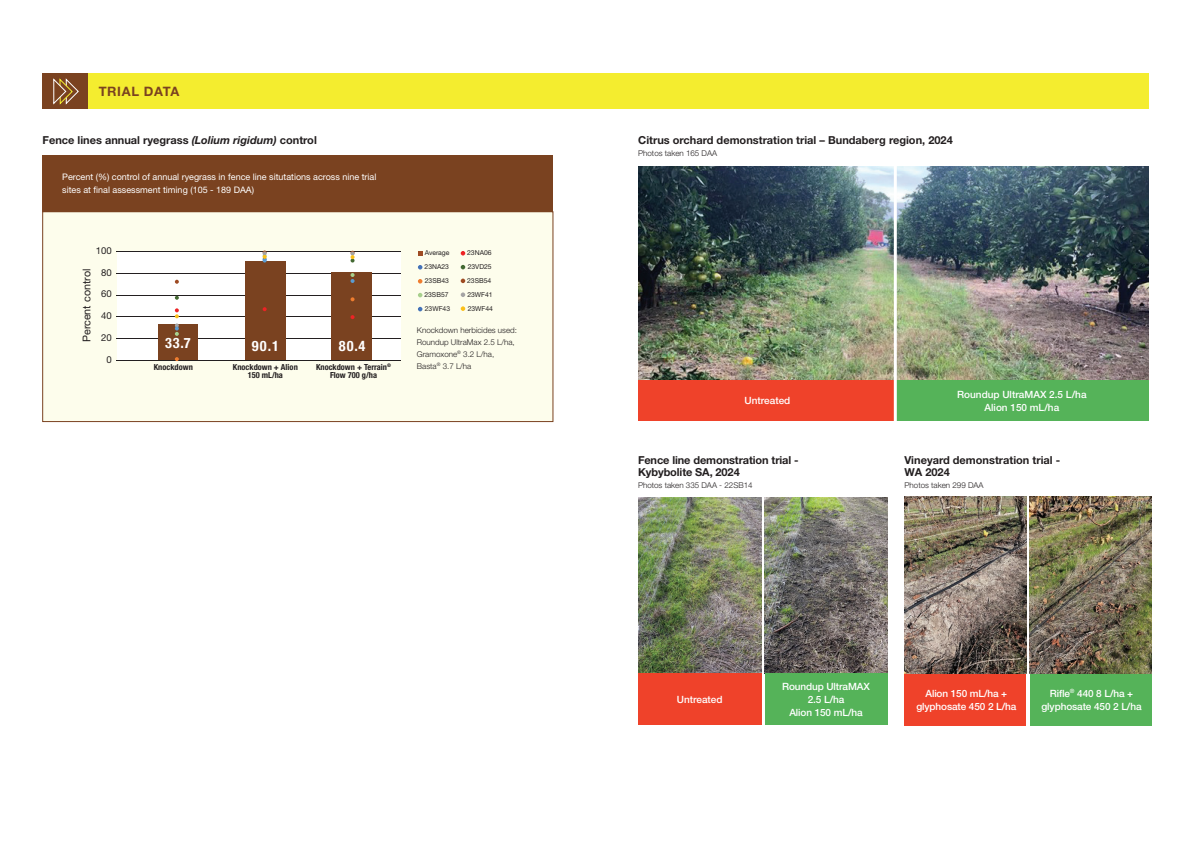
<style>
.page{position:relative;width:1191px;height:842px;background:#fff}
.page>*{position:absolute;margin:0;border:0;box-sizing:border-box;transform-origin:0 0}
.t1{font:700 condensed 14.3px "Helvetica Neue LT Pro";color:#fff}
.t2{font:700 13px "Helvetica Neue LT Pro";letter-spacing:.05em;color:#7a4220}
.t3{font:700 11px/12px "Helvetica Neue LT Pro";color:#231f20}
.t4{font:10.8px "Helvetica Neue LT Pro";color:#231f20}
.t5{font:500 10px/13px "Helvetica Neue LT Pro";letter-spacing:-.01em;color:#fff;text-align:center}
.t6{font:9.6px "Helvetica Neue LT Pro";color:#231f20}
.t7{font:9px/13px "Helvetica Neue LT Pro";color:#fff}
.t8{font:700 condensed 8.4px/8.4px "Helvetica Neue LT Pro";color:#231f20;text-align:center}
.t9{font:300 8px/12px "Helvetica Neue LT Pro";color:#231f20}
.t10{font:6.8px/14px "Helvetica Neue LT Pro";color:#231f20}
.s1{font-style:italic}
</style>
<div class="page">
<div style="left:904px;top:672px;width:122px;height:53px;background:#ef422a"></div>
<div style="left:1029px;top:673px;width:122px;height:52px;background:#55b359"></div>
<img style="left:638px;top:497px;width:123px;height:176px">
<img style="left:1029px;top:496px;width:122px;height:178px">
<img style="left:638px;top:167px;width:510px;height:213px">
<img style="left:765px;top:497px;width:122px;height:176px">
<img style="left:904px;top:496px;width:122px;height:178px">
<div style="left:638px;top:380px;width:255px;height:41px;background:#ef422a"></div>
<div style="left:895px;top:380px;width:253px;height:41px;background:#55b359"></div>
<div style="left:638px;top:673px;width:123px;height:52px;background:#ef422a"></div>
<div style="left:765px;top:673px;width:122px;height:52px;background:#55b359"></div>
<div style="left:43px;top:212px;width:510px;height:210px;background:#fdfdec;border:1px solid #7a4220"></div>
<div style="left:43px;top:155px;width:510px;height:57px;background:#7a4220"></div>
<div style="left:117px;top:251px;width:284px;height:109px;background:#fff"></div>
<hr style="left:116px;top:251px;width:285px;height:1px;background:#231f20">
<hr style="left:116px;top:273px;width:285px;height:1px;background:#231f20">
<hr style="left:116px;top:295px;width:285px;height:1px;background:#231f20">
<hr style="left:116px;top:317px;width:285px;height:1px;background:#231f20">
<hr style="left:116px;top:338px;width:285px;height:1px;background:#231f20">
<div style="left:158px;top:324px;width:39px;height:36px;background:#7a4220"></div>
<hr style="left:116px;top:360px;width:285px;height:1px;background:#231f20">
<div style="left:245px;top:261px;width:40px;height:99px;background:#7a4220"></div>
<div style="left:332px;top:273px;width:40px;height:87px;background:#7a4220"></div>
<svg style="left:175px;top:357px;width:4px;height:4px"></svg>
<svg style="left:350px;top:297px;width:4px;height:4px"></svg>
<svg style="left:263px;top:307px;width:4px;height:4px"></svg>
<svg style="left:350px;top:315px;width:4px;height:4px"></svg>
<svg style="left:175px;top:296px;width:4px;height:4px"></svg>
<svg style="left:175px;top:280px;width:4px;height:4px"></svg>
<svg style="left:175px;top:308px;width:4px;height:28px"></svg>
<svg style="left:350px;top:273px;width:4px;height:10px"></svg>
<svg style="left:263px;top:250px;width:4px;height:13px"></svg>
<svg style="left:350px;top:251px;width:4px;height:12px"></svg>
<svg style="left:418px;top:251px;width:5px;height:5px"></svg>
<svg style="left:461px;top:251px;width:4px;height:4px"></svg>
<svg style="left:418px;top:265px;width:4px;height:4px"></svg>
<svg style="left:461px;top:265px;width:4px;height:4px"></svg>
<svg style="left:418px;top:279px;width:4px;height:4px"></svg>
<svg style="left:418px;top:293px;width:4px;height:4px"></svg>
<svg style="left:461px;top:279px;width:4px;height:4px"></svg>
<svg style="left:461px;top:292px;width:4px;height:5px"></svg>
<svg style="left:418px;top:307px;width:4px;height:4px"></svg>
<svg style="left:461px;top:306px;width:4px;height:5px"></svg>
<div style="left:43px;top:74px;width:1105px;height:35px;background:#f4ed2f"></div>
<div style="left:43px;top:74px;width:45px;height:35px;background:#7a4220"></div>
<svg style="left:53px;top:73px;width:26px;height:32px"></svg>
<hr style="left:893px;top:163px;width:3px;height:262px;background:#fff">
<p class="t2" style="left:99px;top:83px;width:82px">TRIAL DATA</p>
<p class="t3" style="left:43px;top:134px;width:276px">Fence lines annual ryegrass <span class="s1">(Lolium rigidum)</span> control</p>
<p class="t7" style="left:62px;top:170px;width:316px">Percent (%) control of annual ryegrass in fence line situtations across nine trial sites at final assessment timing (105 - 189 DAA)</p>
<p class="t6" style="left:96px;top:244px;width:17px">100</p>
<p class="t6" style="left:101px;top:266px;width:12px">80</p>
<p class="t6" style="left:101px;top:288px;width:12px">60</p>
<p class="t6" style="left:101px;top:310px;width:12px">40</p>
<p class="t6" style="left:101px;top:331px;width:12px">20</p>
<p class="t6" style="left:106px;top:353px;width:7px">0</p>
<p class="t4" style="left:80px;top:342px;width:75px;rotate:-90deg">Percent control</p>
<h1 class="t1" style="left:165px;top:335px;width:27px">33.7</h1>
<h1 class="t1" style="left:252px;top:337px;width:29px">90.1</h1>
<h1 class="t1" style="left:339px;top:337px;width:28px">80.4</h1>
<p class="t8" style="left:154px;top:362px;width:41px">Knockdown</p>
<p class="t8" style="left:233px;top:362px;width:66px">Knockdown + Alion<br>150 mL/ha</p>
<p class="t8" style="left:316px;top:362px;width:77px">Knockdown + Terrain<sup>®<br></sup>Flow 700 g/ha</p>
<p class="t10" style="left:425px;top:246px;width:26px">Average</p>
<p class="t10" style="left:467px;top:246px;width:26px">23NA06</p>
<p class="t10" style="left:424px;top:260px;width:26px">23NA23</p>
<p class="t10" style="left:468px;top:260px;width:26px">23VD25</p>
<p class="t10" style="left:424px;top:274px;width:26px">23SB43<br>23SB57</p>
<p class="t10" style="left:467px;top:273px;width:27px">23SB54<br>23WF41</p>
<p class="t10" style="left:425px;top:302px;width:27px">23WF43</p>
<p class="t10" style="left:468px;top:301px;width:27px">23WF44</p>
<p class="t9" style="left:417px;top:324px;width:102px">Knockdown herbicides used:<br>Roundup UltraMax 2.5 L/ha,<br>Gramoxone<sup>®</sup> 3.2 L/ha,<br>Basta<sup>®</sup> 3.7 L/ha</p>
<p class="t3" style="left:638px;top:134px;width:316px">Citrus orchard demonstration trial – Bundaberg region, 2024</p>
<p class="t9" style="left:638px;top:147px;width:80px">Photos taken 165 DAA</p>
<p class="t5" style="left:744px;top:394px;width:47px">Untreated</p>
<p class="t3" style="left:638px;top:454px;width:162px">Fence line demonstration trial -<br>Kybybolite SA, 2024</p>
<p class="t9" style="left:638px;top:479px;width:116px">Photos taken 335 DAA - 22SB14</p>
<p class="t5" style="left:957px;top:387px;width:131px">Roundup UltraMAX 2.5 L/ha<br>Alion 150 mL/ha</p>
<p class="t3" style="left:904px;top:454px;width:157px">Vineyard demonstration trial -<br>WA 2024</p>
<p class="t9" style="left:904px;top:479px;width:80px">Photos taken 299 DAA</p>
<p class="t5" style="left:677px;top:693px;width:47px">Untreated</p>
<p class="t5" style="left:782px;top:680px;width:89px">Roundup UltraMAX<br>2.5 L/ha<br>Alion 150 mL/ha</p>
<p class="t5" style="left:916px;top:686px;width:102px">Alion 150 mL/ha + glyphosate 450 2 L/ha</p>
<p class="t5" style="left:1041px;top:686px;width:102px">Rifle<sup>®</sup> 440 8 L/ha + glyphosate 450 2 L/ha</p>
</div>
